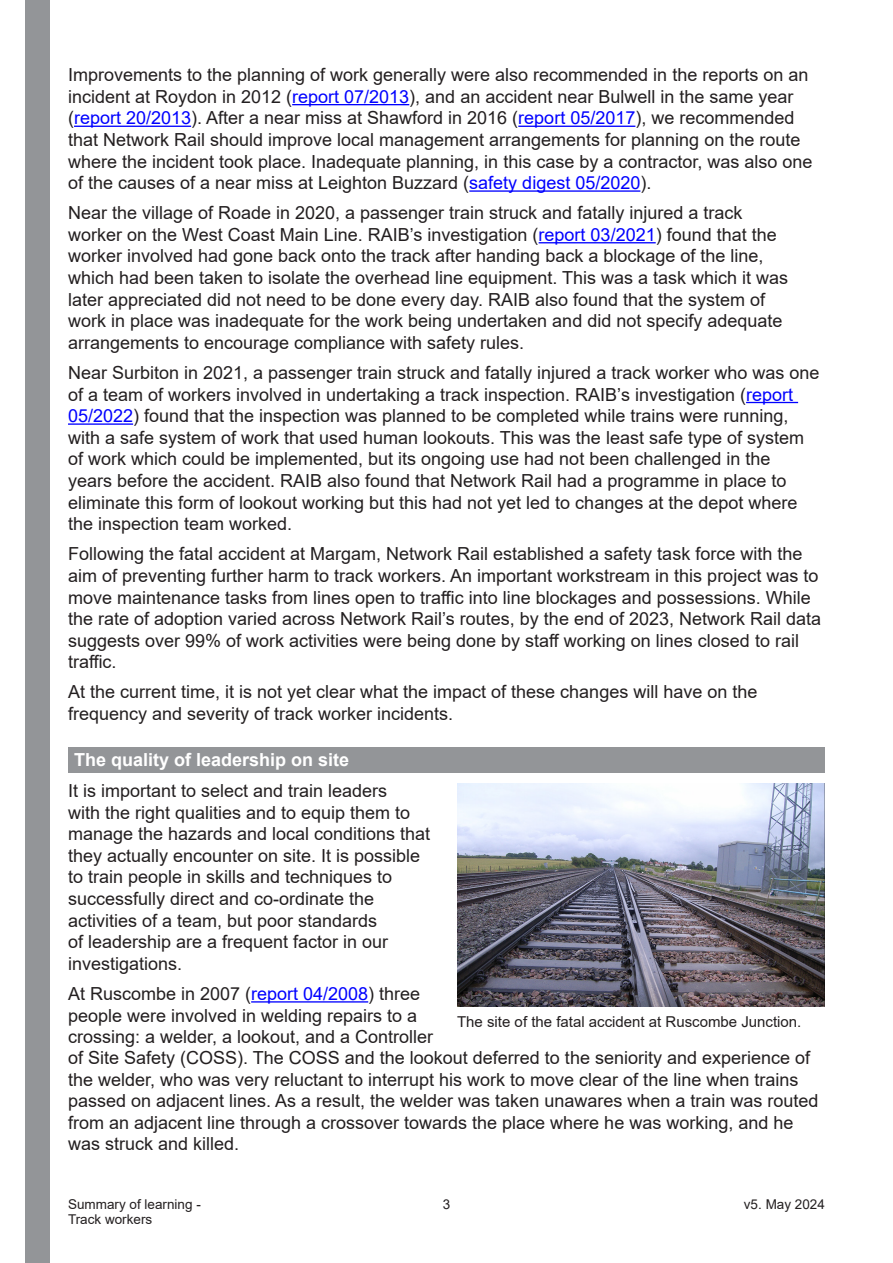
<style>
.page{position:relative;width:893px;height:1263px;background:#fff}
.page>*{position:absolute;margin:0;border:0;box-sizing:border-box;transform-origin:0 0}
.t1{font:18px/21.6px "Arial";color:#231f20}
.t2{font:700 18px "Arial";color:#fff}
.Spine_text_-_recto{font:15px "Arial";color:#231f20}
.t3{font:13.5px "Arial";color:#231f20}
.s1{color:#00f}
</style>
<div class="page">
<div style="left:26px;top:0;width:24px;height:1263px;background:#939598"></div>
<hr style="left:292px;top:104px;width:117px;height:1px;background:#00f">
<hr style="left:74px;top:126px;width:117px;height:1px;background:#00f">
<hr style="left:518px;top:126px;width:117px;height:1px;background:#00f">
<hr style="left:469px;top:190px;width:171px;height:2px;background:#00f">
<hr style="left:539px;top:242px;width:117px;height:1px;background:#00f">
<hr style="left:746px;top:402px;width:52px;height:1px;background:#00f">
<hr style="left:68px;top:423px;width:65px;height:2px;background:#00f">
<div style="left:68px;top:747px;width:757px;height:26px;background:#939598"></div>
<img style="left:457px;top:784px;width:368px;height:223px">
<hr style="left:251px;top:1001px;width:117px;height:1px;background:#00f">
<p class="t1" style="left:68px;top:64px;width:746px">Improvements to the planning of work generally were also recommended in the reports on an incident at Roydon in 2012 (<span class="s1">report 07/2013</span>), and an accident near Bulwell in the same year (<span class="s1">report 20/2013</span>). After a near miss at Shawford in 2016 (<span class="s1">report 05/2017</span>), we recommended that Network Rail should improve local management arrangements for planning on the route where the incident took place. Inadequate planning, in this case by a contractor, was also one of the causes of a near miss at Leighton Buzzard (<span class="s1">safety digest 05/2020</span>).</p>
<p class="t1" style="left:68px;top:202px;width:722px">Near the village of Roade in 2020, a passenger train struck and fatally injured a track worker on the West Coast Main Line. RAIB’s investigation (<span class="s1">report 03/2021</span>) found that the worker involved had gone back onto the track after handing back a blockage of the line, which had been taken to isolate the overhead line equipment. This was a task which it was later appreciated did not need to be done every day. RAIB also found that the system of work in place was inadequate for the work being undertaken and did not specify adequate arrangements to encourage compliance with safety rules.</p>
<p class="t1" style="left:68px;top:362px;width:753px">Near Surbiton in 2021, a passenger train struck and fatally injured a track worker who was one of a team of workers involved in undertaking a track inspection. RAIB’s investigation (<span class="s1">report 05/2022</span>) found that the inspection was planned to be completed while trains were running, with a safe system of work that used human lookouts. This was the least safe type of system of work which could be implemented, but its ongoing use had not been challenged in the<br>years before the accident. RAIB also found that Network Rail had a programme in place to eliminate this form of lookout working but this had not yet led to changes at the depot where the inspection team worked.</p>
<p class="t1" style="left:68px;top:543px;width:755px">Following the fatal accident at Margam, Network Rail established a safety task force with the aim of preventing further harm to track workers. An important workstream in this project was to move maintenance tasks from lines open to traffic into line blockages and possessions. While the rate of adoption varied across Network Rail’s routes, by the end of 2023, Network Rail data suggests over 99% of work activities were being done by staff working on lines closed to rail traffic.</p>
<p class="t1" style="left:68px;top:681px;width:691px">At the current time, it is not yet clear what the impact of these changes will have on the frequency and severity of track worker incidents.</p>
<p class="t2" style="left:74px;top:747px;width:277px">The quality of leadership on site</p>
<p class="t1" style="left:68px;top:780px;width:364px">It is important to select and train leaders<br>with the right qualities and to equip them to manage the hazards and local conditions that they actually encounter on site. It is possible to train people in skills and techniques to successfully direct and co-ordinate the activities of a team, but poor standards<br>of leadership are a frequent factor in our investigations.</p>
<p class="t1" style="left:68px;top:983px;width:752px">At Ruscombe in 2007 (<span class="s1">report 04/2008</span>) three<br>people were involved in welding repairs to a<br>crossing: a welder, a lookout, and a Controller<br>of Site Safety (COSS). The COSS and the lookout deferred to the seniority and experience of the welder, who was very reluctant to interrupt his work to move clear of the line when trains passed on adjacent lines. As a result, the welder was taken unawares when a train was routed from an adjacent line through a crossover towards the place where he was working, and he was struck and killed.</p>
<p class="Spine_text_-_recto" style="left:457px;top:1012px;width:346px">The site of the fatal accident at Ruscombe Junction.</p>
<p class="t3" style="left:68px;top:1195px;width:134px">Summary of learning -</p>
<p class="t3" style="left:443px;top:1195px;width:9px">3</p>
<p class="t3" style="left:68px;top:1210px;width:86px">Track workers</p>
<p class="t3" style="left:744px;top:1195px;width:83px">v5. May 2024</p>
</div>
